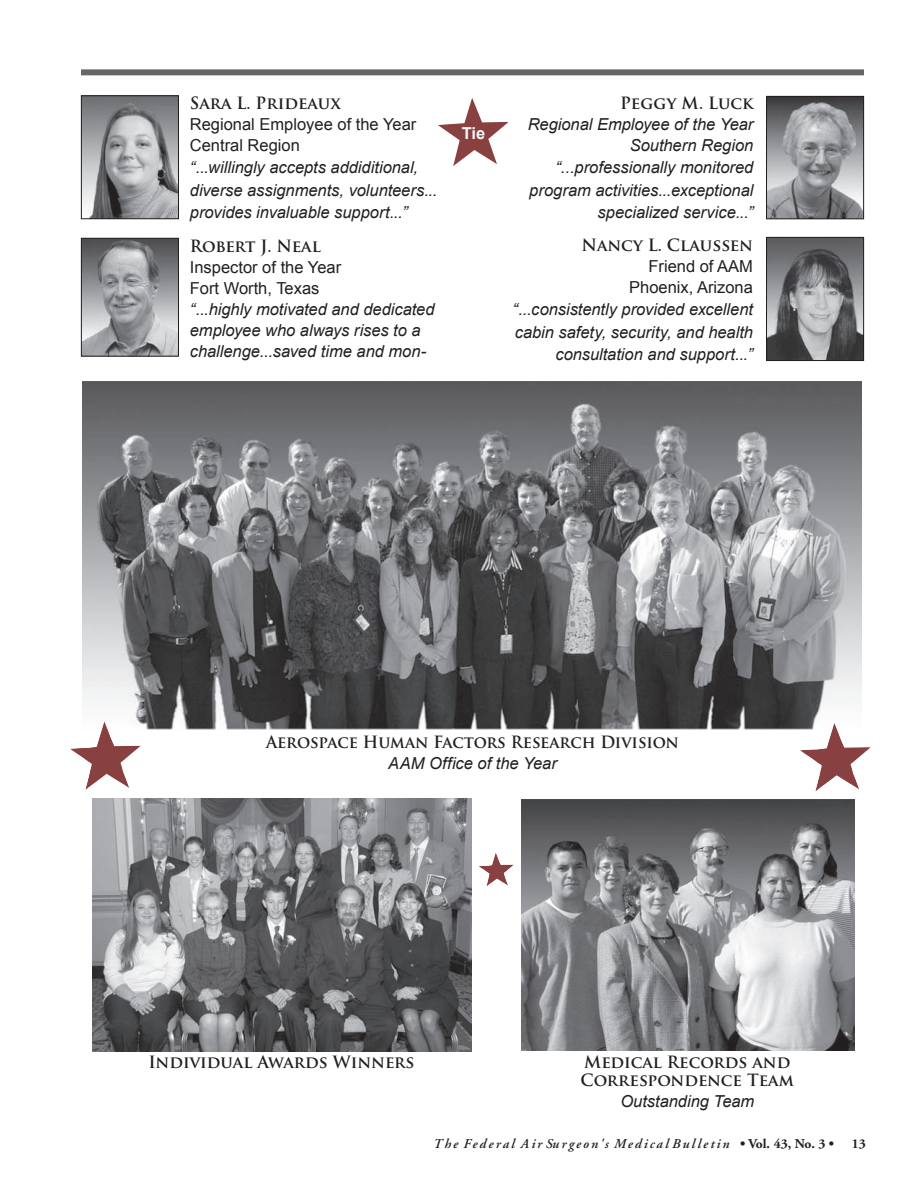
<style>
.page{position:relative;width:918px;height:1188px;background:#fff}
.page>*{position:absolute;margin:0;border:0;box-sizing:border-box;transform-origin:0 0}
.t1{font:italic 16.5px/22.5px "Arial";color:#231f20;text-align:right}
.t2{font:700 16.5px/18px "Trajan Pro";color:#231f20}
.t3{font:16.5px/21px "Arial";color:#231f20}
.t4{font:700 16.5px "Trajan Pro";letter-spacing:-.02em;color:#231f20}
.t5{font:700 16.5px "Arial";color:#f4f5f6}
.t6{font:italic 600 13.5px "Adobe Garamond";letter-spacing:.16em;color:#231f20}
.t7{font:700 13.5px "Adobe Garamond";color:#231f20}
.s1{font-weight:700;font-style:normal}
</style>
<div class="page">
<div style="left:81px;top:69px;width:783px;height:6px;background:#666"></div>
<img style="left:82px;top:382px;width:780px;height:348px">
<img style="left:438px;top:98px;width:70px;height:68px">
<img style="left:479px;top:853px;width:35px;height:34px">
<img style="left:83px;top:240px;width:94px;height:115px">
<div style="left:81px;top:238px;width:98px;height:119px;border:1px solid #231f20"></div>
<img style="left:83px;top:97px;width:94px;height:120px">
<div style="left:81px;top:95px;width:98px;height:124px;border:1px solid #231f20"></div>
<img style="left:768px;top:98px;width:94px;height:119px">
<div style="left:766px;top:96px;width:98px;height:123px;border:1px solid #231f20"></div>
<img style="left:768px;top:239px;width:94px;height:120px">
<div style="left:766px;top:237px;width:98px;height:124px;border:1px solid #231f20"></div>
<img style="left:522px;top:800px;width:332px;height:251px">
<img style="left:92px;top:799px;width:380px;height:252px">
<img style="left:70px;top:722px;width:71px;height:68px">
<img style="left:800px;top:723px;width:71px;height:68px">
<p class="t2" style="left:190px;top:94px;width:153px">Sara L. Prideaux</p>
<p class="t3" style="left:190px;top:113px;width:228px">Regional Employee of the Year<br>Central Region</p>
<p class="t1" style="left:190px;top:156px;width:249px;text-align:left">“...willingly accepts addiditional, diverse assignments, volunteers... provides invaluable support...”</p>
<p class="t4" style="left:190px;top:237px;width:132px">Robert J. Neal</p>
<p class="t3" style="left:190px;top:257px;width:153px">Inspector of the Year<br>Fort Worth, Texas</p>
<p class="t1" style="left:190px;top:299px;width:246px;line-height:21px;text-align:left">“...highly motivated and dedicated employee who always rises to a challenge...saved time and mon-</p>
<p class="t5" style="left:462px;top:124px;width:25px">Tie</p>
<p class="t2" style="left:620px;top:94px;width:135px">Peggy M. Luck</p>
<p class="t1" style="left:528px;top:114px;width:227px;line-height:21px">Regional Employee of the Year<br>Southern Region</p>
<p class="t1" style="left:529px;top:156px;width:226px">“...professionally monitored program activities...exceptional specialized service...”</p>
<p class="t2" style="left:581px;top:236px;width:173px">Nancy L. Claussen</p>
<p class="t3" style="left:629px;top:256px;width:125px;text-align:right">Friend of AAM<br>Phoenix, Arizona</p>
<p class="t1" style="left:513px;top:298px;width:242px">“...consistently provided excellent cabin safety, security, and health consultation and support...”</p>
<p class="t2" style="left:266px;top:734px;width:414px">Aerospace Human Factors Research Division</p>
<p class="t1" style="left:388px;top:752px;width:170px">AAM Office of the Year</p>
<p class="t2" style="left:148px;top:1053px;width:267px">Individual Awards Winners</p>
<p class="t2" style="left:581px;top:1053px;width:215px">Medical Records and<br>Correspondence Team</p>
<p class="t1" style="left:620px;top:1090px;width:135px">Outstanding Team</p>
<p class="t6" style="left:434px;top:1139px;width:402px">The Federal Air Surgeon's Medical Bulletin <span class="s1">• Vol. 43, No. 3 •</span></p>
<p class="t7" style="left:852px;top:1139px;width:16px">13</p>
</div>
